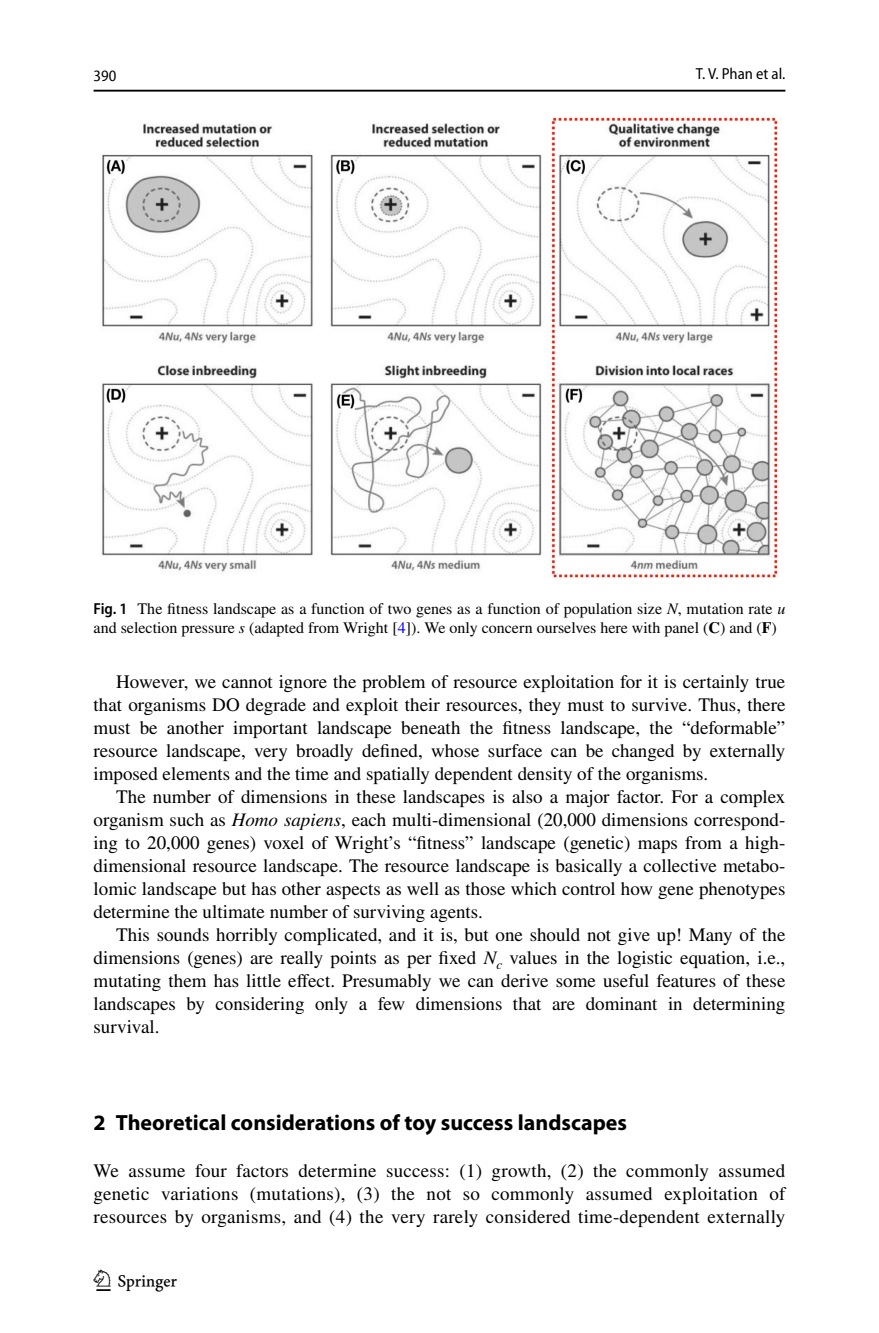
<style>
.page{position:relative;width:879px;height:1333px;background:#fff}
.page>*{position:absolute;margin:0;border:0;box-sizing:border-box;transform-origin:0 0}
.t1{font:30px "Springnew Regular 4";color:#000}
.t2{font:700 22px "Myriad Pro";color:#000}
.t3{font:19px/23px "STIX";color:#000;text-align:justify}
.t4{font:16px/18.4px "STIX";color:#000}
.t5{font:semi-condensed 16px "Myriad Pro";color:#000}
.t6{font:semi-condensed 16px "Myriad Pro Unic";color:#000}
.s1{font-family:"Myriad Pro";font-weight:600;font-stretch:semi-condensed}
.s2{font-style:italic}
.s3{color:#00f}
.s4{font-weight:700}
.s5{font-family:"STIX General Italic 19"}
</style>
<div class="page">
<hr style="left:94px;top:90px;width:691px;height:2px;background:#000">
<img style="left:100px;top:116px;width:680px;height:462px">
<p class="t6" style="left:94px;top:69px;width:24px">390</p>
<p class="t5" style="left:696px;top:65px;width:91px">T. V. Phan et al.</p>
<p class="t4" style="left:94px;top:600px;width:693px"><span class="s1">Fig. 1</span> The fitness landscape as a function of two genes as a function of population size <span class="s2">N</span>, mutation rate <span class="s2">u </span>and selection pressure <span class="s2">s</span> (adapted from Wright [<span class="s3">4</span>]). We only concern ourselves here with panel (<span class="s4">C</span>) and (<span class="s4">F</span>)</p>
<p class="t3" style="left:94px;top:671px;width:693px;text-indent:23px">However, we cannot ignore the problem of resource exploitation for it is certainly true that organisms DO degrade and exploit their resources, they must to survive. Thus, there must be another important landscape beneath the fitness landscape, the “deformable” resource landscape, very broadly defined, whose surface can be changed by externally imposed elements and the time and spatially dependent density of the organisms.</p>
<p class="t3" style="left:94px;top:786px;width:693px;text-indent:23px">The number of dimensions in these landscapes is also a major factor. For a complex organism such as <span class="s2">Homo sapiens</span>, each multi-dimensional (20,000 dimensions correspond&shy;ing to 20,000 genes) voxel of Wright’s “fitness” landscape (genetic) maps from a high&shy;dimensional resource landscape. The resource landscape is basically a collective metabo&shy;lomic landscape but has other aspects as well as those which control how gene phenotypes determine the ultimate number of surviving agents.</p>
<p class="t3" style="left:94px;top:924px;width:693px;text-indent:23px">This sounds horribly complicated, and it is, but one should not give up! Many of the dimensions (genes) are really points as per fixed <span class="s5">N</span><sub>c</sub> values in the logistic equation, i.e., mutating them has little effect. Presumably we can derive some useful features of these landscapes by considering only a few dimensions that are dominant in determining survival.</p>
<p class="t2" style="left:94px;top:1108px;width:535px">2 Theoretical considerations of toy success landscapes</p>
<p class="t3" style="left:94px;top:1160px;width:693px">We assume four factors determine success: (1) growth, (2) the commonly assumed genetic variations (mutations), (3) the not so commonly assumed exploitation of resources by organisms, and (4) the very rarely considered time-dependent externally</p>
<h1 class="t1" style="left:96px;top:1269px;width:83px">1 3</h1>
</div>
